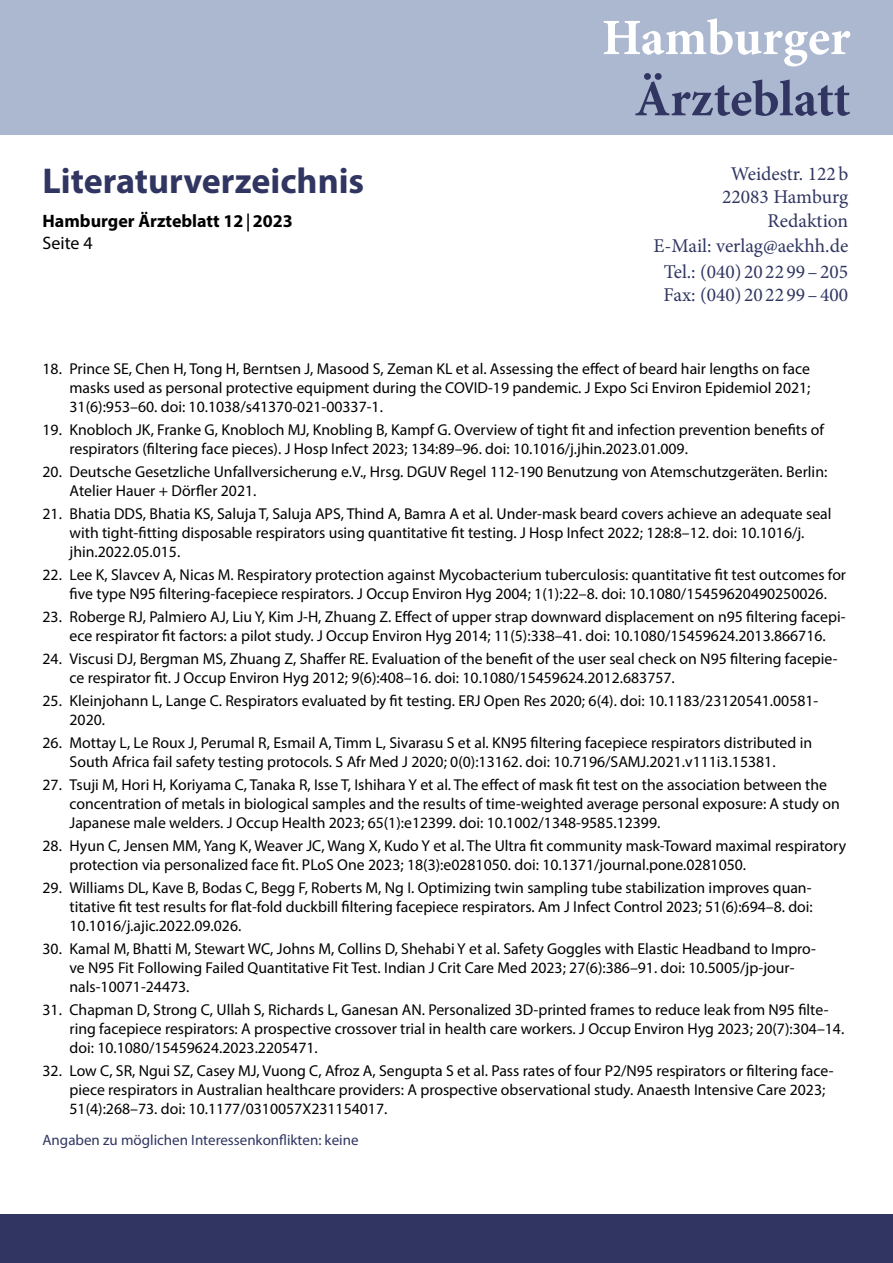
<style>
.page{position:relative;width:893px;height:1263px;background:#fff}
.page>*{position:absolute;margin:0;border:0;box-sizing:border-box;transform-origin:0 0}
.t1{font:700 51px "Minion Pro";letter-spacing:-.005em;color:#303661}
.t2{font:700 51px "Minion Pro";letter-spacing:-.005em;color:#fff}
.t3{font:700 36px "Myriad Pro";color:#303661}
.t4{font:19.5px/23.4px "Minion Pro";color:#303661;text-align:right}
.t5{font:700 18px/21.6px "Myriad Pro";color:#000}
.t6{font:15.75px/18.9px "Myriad Pro";color:#000}
.t7{font:15px "Myriad Pro";color:#303661}
.s1{font-family:"Minion Pro"}
.s2{font-weight:400}
</style>
<div class="page">
<div style="left:0;top:1214px;width:893px;height:49px;background:#303661"></div>
<div style="left:0;top:0;width:893px;height:135px;background:#acb7d0"></div>
<h2 class="t3" style="left:43px;top:157px;width:323px">Literaturverzeichnis</h2>
<p class="t5" style="left:43px;top:210px;width:252px">Hamburger Ärzteblatt 12<span class="s1">|</span>2023<br><span class="s2">Seite 4</span></p>
<h1 class="t2" style="left:602px;top:2px;width:250px">Hamburger</h1>
<h1 class="t1" style="left:634px;top:63px;width:217px">Ärzteblatt</h1>
<p class="t4" style="left:722px;top:162px;width:128px">Weidestr. 122b<br>22083 Hamburg<br>Redaktion</p>
<p class="t4" style="left:653px;top:233px;width:196px;line-height:25.5px;text-align:center">E-Mail: verlag@aekhh.de<br>Tel.: (040) 20 22 99–205</p>
<p class="t4" style="left:664px;top:283px;width:186px">Fax: (040) 20 22 99–400</p>
<p class="t6" style="left:70px;top:359px;width:742px;text-align:justify;text-indent:-27px">18. Prince SE, Chen H, Tong H, Berntsen J, Masood S, Zeman KL et al. Assessing the effect of beard hair lengths on face masks used as personal protective equipment during the COVID-19 pandemic. J Expo Sci Environ Epidemiol 2021; 31(6):953–60. doi: 10.1038/s41370-021-00337-1.</p>
<p class="t6" style="left:70px;top:420px;width:756px;text-indent:-27px">19. Knobloch JK, Franke G, Knobloch MJ, Knobling B, Kampf G. Overview of tight fit and infection prevention benefits of respirators (filtering face pieces). J Hosp Infect 2023; 134:89–96. doi: 10.1016/j.jhin.2023.01.009.</p>
<p class="t6" style="left:70px;top:462px;width:759px;text-indent:-27px">20. Deutsche Gesetzliche Unfallversicherung e.V., Hrsg. DGUV Regel 112-190 Benutzung von Atemschutzgeräten. Berlin:<br>Atelier Hauer + Dörfler 2021.</p>
<p class="t6" style="left:70px;top:504px;width:763px;text-indent:-27px">21. Bhatia DDS, Bhatia KS, Saluja T, Saluja APS, Thind A, Bamra A et al. Under-mask beard covers achieve an adequate seal with tight-fitting disposable respirators using quantitative fit testing. J Hosp Infect 2022; 128:8–12. doi: 10.1016/j. jhin.2022.05.015.</p>
<p class="t6" style="left:43px;top:565px;width:805px;text-align:center">22. Lee K, Slavcev A, Nicas M. Respiratory protection against Mycobacterium tuberculosis: quantitative fit test outcomes for five type N95 filtering-facepiece respirators. J Occup Environ Hyg 2004; 1(1):22–8. doi: 10.1080/15459620490250026.</p>
<p class="t6" style="left:43px;top:607px;width:804px;text-align:center">23. Roberge RJ, Palmiero AJ, Liu Y, Kim J-H, Zhuang Z. Effect of upper strap downward displacement on n95 filtering facepi&shy;ece respirator fit factors: a pilot study. J Occup Environ Hyg 2014; 11(5):338–41. doi: 10.1080/15459624.2013.866716.</p>
<p class="t6" style="left:70px;top:649px;width:770px;text-indent:-27px">24. Viscusi DJ, Bergman MS, Zhuang Z, Shaffer RE. Evaluation of the benefit of the user seal check on N95 filtering facepie&shy;ce respirator fit. J Occup Environ Hyg 2012; 9(6):408–16. doi: 10.1080/15459624.2012.683757.</p>
<p class="t6" style="left:70px;top:691px;width:750px;text-indent:-27px">25. Kleinjohann L, Lange C. Respirators evaluated by fit testing. ERJ Open Res 2020; 6(4). doi: 10.1183/23120541.00581-<br>2020.</p>
<p class="t6" style="left:70px;top:733px;width:744px;text-indent:-27px">26. Mottay L, Le Roux J, Perumal R, Esmail A, Timm L, Sivarasu S et al. KN95 filtering facepiece respirators distributed in<br>South Africa fail safety testing protocols. S Afr Med J 2020; 0(0):13162. doi: 10.7196/SAMJ.2021.v111i3.15381.</p>
<p class="t6" style="left:70px;top:775px;width:772px;text-indent:-27px">27. Tsuji M, Hori H, Koriyama C, Tanaka R, Isse T, Ishihara Y et al. The effect of mask fit test on the association between the concentration of metals in biological samples and the results of time-weighted average personal exposure: A study on<br>Japanese male welders. J Occup Health 2023; 65(1):e12399. doi: 10.1002/1348-9585.12399.</p>
<p class="t6" style="left:70px;top:836px;width:778px;text-indent:-27px">28. Hyun C, Jensen MM, Yang K, Weaver JC, Wang X, Kudo Y et al. The Ultra fit community mask-Toward maximal respiratory protection via personalized face fit. PLoS One 2023; 18(3):e0281050. doi: 10.1371/journal.pone.0281050.</p>
<p class="t6" style="left:70px;top:878px;width:745px;text-align:justify;text-indent:-27px">29. Williams DL, Kave B, Bodas C, Begg F, Roberts M, Ng I. Optimizing twin sampling tube stabilization improves quan&shy;titative fit test results for flat-fold duckbill filtering facepiece respirators. Am J Infect Control 2023; 51(6):694–8. doi:<br>10.1016/j.ajic.2022.09.026.</p>
<p class="t6" style="left:70px;top:939px;width:748px;text-indent:-27px">30. Kamal M, Bhatti M, Stewart WC, Johns M, Collins D, Shehabi Y et al. Safety Goggles with Elastic Headband to Impro&shy;ve N95 Fit Following Failed Quantitative Fit Test. Indian J Crit Care Med 2023; 27(6):386–91. doi: 10.5005/jp-jour&shy;nals-10071-24473.</p>
<p class="t6" style="left:70px;top:1000px;width:776px;text-indent:-27px">31. Chapman D, Strong C, Ullah S, Richards L, Ganesan AN. Personalized 3D-printed frames to reduce leak from N95 filte&shy;ring facepiece respirators: A prospective crossover trial in health care workers. J Occup Environ Hyg 2023; 20(7):304–14. doi: 10.1080/15459624.2023.2205471.</p>
<p class="t6" style="left:70px;top:1061px;width:765px;text-indent:-27px">32. Low C, SR, Ngui SZ, Casey MJ, Vuong C, Afroz A, Sengupta S et al. Pass rates of four P2/N95 respirators or filtering face&shy;piece respirators in Australian healthcare providers: A prospective observational study. Anaesth Intensive Care 2023;<br>51(4):268–73. doi: 10.1177/0310057X231154017.</p>
<p class="t7" style="left:43px;top:1130px;width:318px">Angaben zu möglichen Interessenkonflikten: keine</p>
</div>
